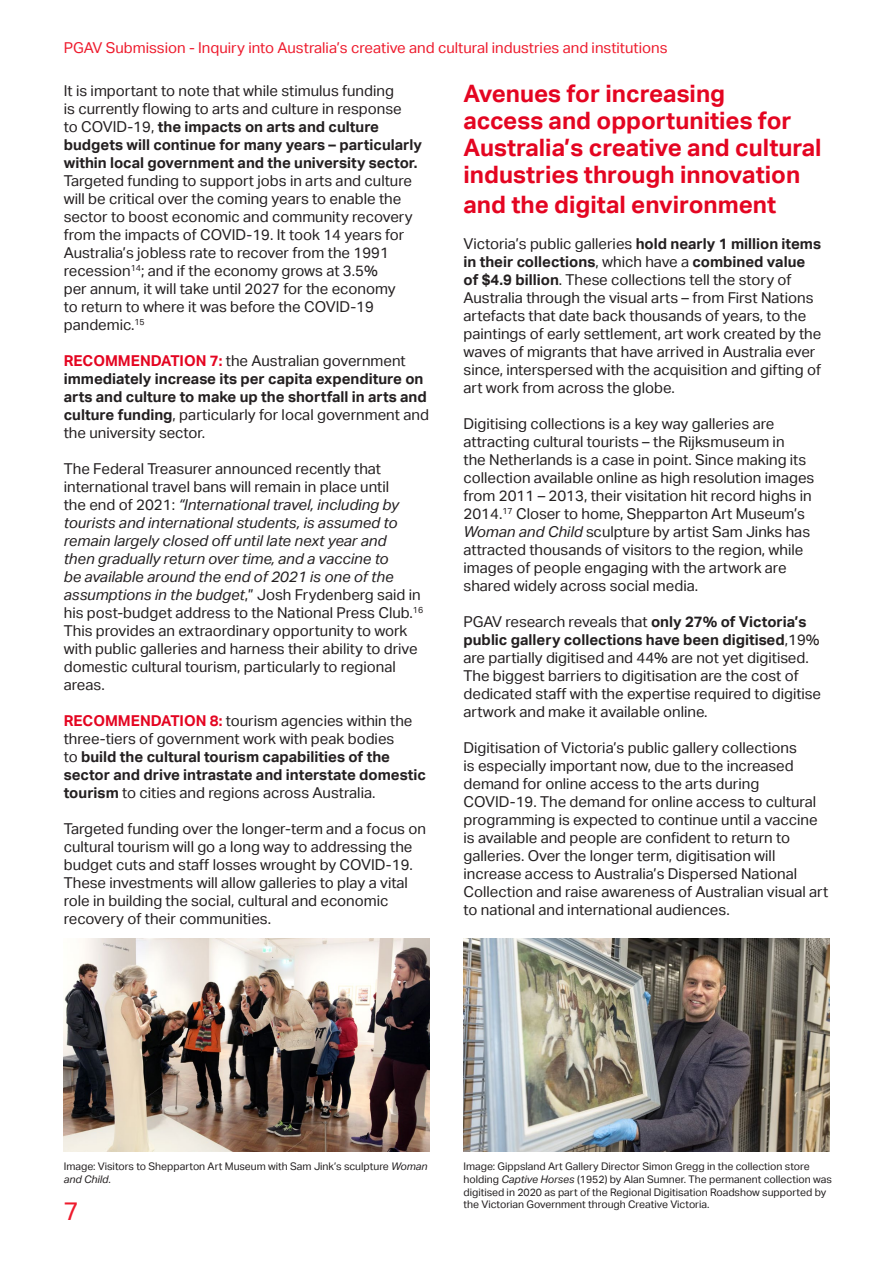
<style>
.page{position:relative;width:893px;height:1263px;background:#fff}
.page>*{position:absolute;margin:0;border:0;box-sizing:border-box;transform-origin:0 0}
.t1{font:25.5px "Aktiv Grotesk";color:#ee1b2d}
.heading_2_red{font:700 24px/27px "Aktiv Grotesk";color:#e40521}
.t2{font:15px/18px "Aktiv Grotesk";color:#231f20}
.t3{font:700 15px/18px "Aktiv Grotesk";color:#231f20}
.t4{font:15px "Aktiv Grotesk";color:#ee1b2d}
.t5{font:10.5px/12.6px "Aktiv Grotesk";color:#231f20}
.s1{font-weight:700}
.s2{color:#e40521}
.s3{font-weight:400}
.s4{font-style:italic}
.s5{font-weight:700;color:#e40521}
</style>
<div class="page">
<img style="left:64px;top:939px;width:365px;height:212px">
<img style="left:463px;top:939px;width:366px;height:212px">
<p class="t4" style="left:64px;top:39px;width:605px">PGAV Submission - Inquiry into Australia’s creative and cultural industries and institutions</p>
<p class="t2" style="left:64px;top:82px;width:360px">It is important to note that while stimulus funding<br>is currently flowing to arts and culture in response<br>to COVID-19, <span class="s1">the impacts on arts and culture budgets will continue for many years – particularly within local government and the university sector.<br></span>Targeted funding to support jobs in arts and culture will be critical over the coming years to enable the sector to boost economic and community recovery from the impacts of COVID-19. It took 14 years for Australia’s jobless rate to recover from the 1991 recession<sup>14</sup>; and if the economy grows at 3.5%<br>per annum, it will take until 2027 for the economy<br>to return to where it was before the COVID-19 pandemic.<sup>15</sup></p>
<p class="t3" style="left:64px;top:352px;width:367px"><span class="s2">RECOMMENDATION 7:</span> <span class="s3">the Australian government </span>immediately increase its per capita expenditure on arts and culture to make up the shortfall in arts and culture funding<span class="s3">, particularly for local government and the university sector.</span></p>
<p class="t2" style="left:64px;top:460px;width:361px">The Federal Treasurer announced recently that international travel bans will remain in place until<br>the end of 2021: <span class="s4">“International travel, including by tourists and international students, is assumed to remain largely closed off until late next year and<br>then gradually return over time, and a vaccine to<br>be available around the end of 2021 is one of the assumptions in the budget</span>,” Josh Frydenberg said in his post-budget address to the National Press Club.<sup>16<br></sup>This provides an extraordinary opportunity to work with public galleries and harness their ability to drive domestic cultural tourism, particularly to regional areas.</p>
<p class="t2" style="left:64px;top:712px;width:364px"><span class="s5">RECOMMENDATION 8:</span> tourism agencies within the three-tiers of government work with peak bodies<br>to <span class="s1">build the cultural tourism capabilities of the sector and drive intrastate and interstate domestic tourism</span> to cities and regions across Australia.</p>
<p class="t2" style="left:64px;top:820px;width:364px">Targeted funding over the longer-term and a focus on cultural tourism will go a long way to addressing the budget cuts and staff losses wrought by COVID-19.<br>These investments will allow galleries to play a vital role in building the social, cultural and economic recovery of their communities.</p>
<p class="heading_2_red" style="left:463px;top:80px;width:360px">Avenues for increasing<br>access and opportunities for<br>Australia’s creative and cultural industries through innovation</p>
<p class="heading_2_red" style="left:463px;top:191px;width:314px">and the digital environment</p>
<p class="t2" style="left:463px;top:235px;width:359px">Victoria’s public galleries <span class="s1">hold nearly 1 million items in their collections</span>, which have a <span class="s1">combined value of $4.9 billion</span>. These collections tell the story of Australia through the visual arts – from First Nations artefacts that date back thousands of years, to the paintings of early settlement, art work created by the waves of migrants that have arrived in Australia ever since, interspersed with the acquisition and gifting of art work from across the globe.</p>
<p class="t2" style="left:463px;top:415px;width:352px">Digitising collections is a key way galleries are attracting cultural tourists – the Rijksmuseum in<br>the Netherlands is a case in point. Since making its collection available online as high resolution images from 2011 – 2013, their visitation hit record highs in 2014.<sup>17</sup> Closer to home, Shepparton Art Museum’s <span class="s4">Woman and Child</span> sculpture by artist Sam Jinks has attracted thousands of visitors to the region, while images of people engaging with the artwork are shared widely across social media.</p>
<p class="t2" style="left:463px;top:613px;width:359px">PGAV research reveals that <span class="s1">only 27% of Victoria’s public gallery collections have been digitised</span>,19% are partially digitised and 44% are not yet digitised.<br>The biggest barriers to digitisation are the cost of dedicated staff with the expertise required to digitise artwork and make it available online.</p>
<p class="t2" style="left:463px;top:739px;width:366px">Digitisation of Victoria’s public gallery collections<br>is especially important now, due to the increased demand for online access to the arts during COVID-19. The demand for online access to cultural programming is expected to continue until a vaccine is available and people are confident to return to galleries. Over the longer term, digitisation will increase access to Australia’s Dispersed National Collection and raise awareness of Australian visual art to national and international audiences.</p>
<p class="t5" style="left:64px;top:1160px;width:365px">Image: Visitors to Shepparton Art Museum with Sam Jink’s sculpture <span class="s4">Woman and Child</span>.</p>
<p class="t5" style="left:463px;top:1160px;width:370px">Image: Gippsland Art Gallery Director Simon Gregg in the collection store holding <span class="s4">Captive Horses</span> (1952) by Alan Sumner. The permanent collection was digitised in 2020 as part of the Regional Digitisation Roadshow supported by the Victorian Government through Creative Victoria.</p>
<h1 class="t1" style="left:64px;top:1197px;width:17px">7</h1>
</div>
